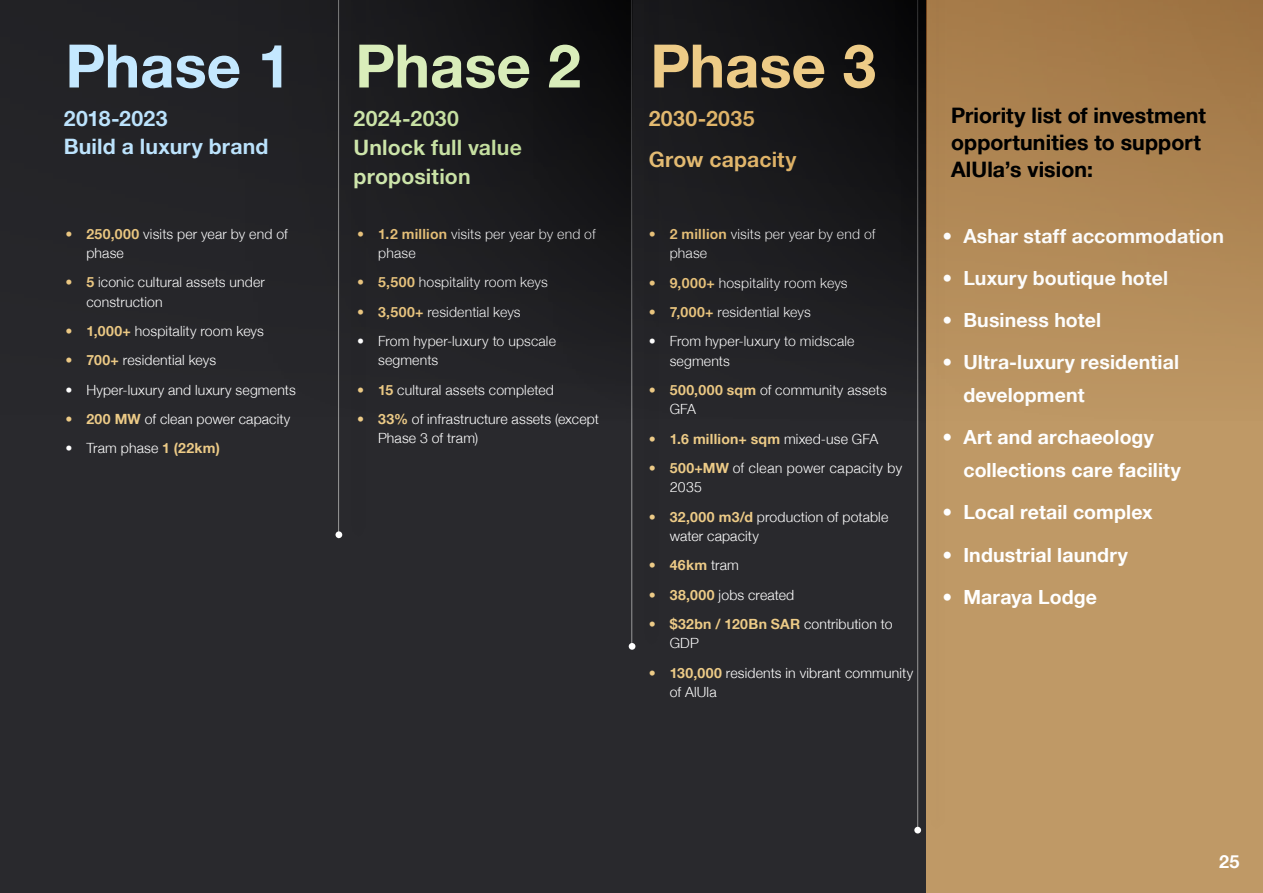
<style>
.page{position:relative;width:1263px;height:893px;background:#fff}
.page>*{position:absolute;margin:0;border:0;box-sizing:border-box;transform-origin:0 0}
.t1{font:700 60px "Helvetica Neue LT Arabic";color:#c4e8ff}
.t2{font:700 21.3px/27px "Helvetica Neue LT Arabic";letter-spacing:.005em;color:#000}
.t3{font:700 21.3px/29px "Helvetica Neue LT Arabic";letter-spacing:.005em;color:#d9edba}
.t4{font:700 21.3px/28.5px "Helvetica Neue LT Arabic";letter-spacing:.01em;color:#c4e8ff}
.t5{font:700 21.3px/41px "Helvetica Neue LT Arabic";letter-spacing:.01em;color:#edcb87}
.t6{font:700 19.5px/33px "Helvetica Neue LT Arabic";letter-spacing:.005em;color:#fff}
.t7{font:700 18px "Helvetica Neue LT Arabic";color:#fff}
.t8{font:300 14.1px/20px "Helvetica Neue LT Arabic";letter-spacing:.01em;color:#fff}
.t9{font:700 14.1px "Helvetica Neue LT Arabic";letter-spacing:.015em;color:#edcb87}
.t10{font:300 14.1px/20px "Helvetica";color:#fff}
.s1{color:#d9edba}
.s2{color:#edcb87}
.s3{font-weight:700;color:#edcb87}
.s4{font-weight:300;color:#fff}
.s5{font-family:"Helvetica Neue LT Arabic";font-weight:700;color:#edcb87}
</style>
<div class="page">
<div style="left:922px;top:0;width:341px;height:893px;background:#bf9966"></div>
<div style="left:0;top:0;width:925px;height:893px;background:#29292d"></div>
<hr style="left:338px;top:0;width:1px;height:538px;background:#999">
<hr style="left:631px;top:0;width:1px;height:646px;background:#999">
<hr style="left:917px;top:0;width:1px;height:830px;background:#999">
<div style="left:335px;top:531px;width:7px;height:7px;background:#fff;border-radius:50%"></div>
<div style="left:629px;top:643px;width:6px;height:7px;background:#fff;border-radius:50%"></div>
<div style="left:914px;top:827px;width:7px;height:6px;background:#fff;border-radius:50%"></div>
<img style="left:510px;top:0;width:361px;height:424px">
<img style="left:871px;top:0;width:392px;height:424px">
<h1 class="t1" style="left:65px;top:32px;width:812px">Phase 1 <span class="s1">Phase 2</span> <span class="s2">Phase 3</span></h1>
<h2 class="t4" style="left:64px;top:104px;width:206px">2018-2023<br>Build a luxury brand</h2>
<h2 class="t3" style="left:354px;top:104px;width:170px">2024-2030<br>Unlock full value proposition</h2>
<h2 class="t5" style="left:649px;top:98px;width:149px">2030-2035<br>Grow capacity</h2>
<h2 class="t2" style="left:951px;top:102px;width:256px">Priority list of investment opportunities to support<br>AlUla’s vision:</h2>
<p class="t8" style="left:86px;top:224px;width:203px;text-indent:-21px"><span class="s3">• 250,000</span> visits per year by end of phase</p>
<p class="t8" style="left:86px;top:273px;width:180px;text-indent:-21px"><span class="s3">• 5</span> iconic cultural assets under construction</p>
<p class="t8" style="left:65px;top:322px;width:200px"><span class="s3">• 1,000+</span> hospitality room keys</p>
<p class="t8" style="left:65px;top:351px;width:152px"><span class="s3">• 700+</span> residential keys</p>
<p class="t8" style="left:65px;top:380px;width:232px">• Hyper-luxury and luxury segments</p>
<p class="t8" style="left:65px;top:409px;width:227px"><span class="s3">• 200 MW</span> of clean power capacity</p>
<p class="t8" style="left:65px;top:438px;width:156px">• Tram phase <span class="s3">1 (22km)</span></p>
<p class="t8" style="left:378px;top:224px;width:219px;text-indent:-21px"><span class="s3">• 1.2 million</span> visits per year by end of phase</p>
<p class="t8" style="left:357px;top:273px;width:192px"><span class="s3">• 5,500</span> hospitality room keys</p>
<p class="t8" style="left:357px;top:302px;width:165px"><span class="s3">• 3,500+</span> residential keys</p>
<p class="t8" style="left:378px;top:331px;width:179px;text-indent:-21px">• From hyper-luxury to upscale segments</p>
<p class="t8" style="left:357px;top:380px;width:198px"><span class="s3">• 15</span> cultural assets completed</p>
<p class="t8" style="left:378px;top:409px;width:222px;text-indent:-21px"><span class="s3">• 33%</span> of infrastructure assets (except<br>Phase 3 of tram)</p>
<p class="t8" style="left:670px;top:224px;width:207px;text-indent:-21px"><span class="s3">• 2 million</span> visits per year by end of phase</p>
<p class="t8" style="left:649px;top:273px;width:200px"><span class="s3">• 9,000+</span> hospitality room keys</p>
<p class="t8" style="left:649px;top:302px;width:164px"><span class="s3">• 7,000+</span> residential keys</p>
<p class="t8" style="left:670px;top:331px;width:186px;text-indent:-21px">• From hyper-luxury to midscale segments</p>
<p class="t8" style="left:670px;top:380px;width:219px;text-indent:-21px"><span class="s3">• 500,000 sqm</span> of community assets<br>GFA</p>
<p class="t9" style="left:649px;top:430px;width:231px">• 1.6 million+ sqm <span class="s4">mixed-use GFA</span></p>
<p class="t10" style="left:670px;top:457px;width:234px;text-indent:-21px"><span class="s5">• 500+MW</span> of clean power capacity by<br>2035</p>
<p class="t8" style="left:670px;top:507px;width:220px;text-indent:-21px"><span class="s3">• 32,000 m3/d</span> production of potable water capacity</p>
<p class="t9" style="left:649px;top:557px;width:92px">• 46km <span class="s4">tram</span></p>
<p class="t8" style="left:649px;top:585px;width:147px"><span class="s3">• 38,000</span> jobs created</p>
<p class="t8" style="left:670px;top:614px;width:224px;text-indent:-21px"><span class="s3">• $32bn / 120Bn SAR</span> contribution to<br>GDP</p>
<p class="t8" style="left:670px;top:663px;width:245px;text-indent:-21px"><span class="s3">• 130,000</span> residents in vibrant community of AlUla</p>
<h3 class="t6" style="left:942px;top:219px;width:283px">• Ashar staff accommodation</h3>
<h3 class="t6" style="left:942px;top:261px;width:227px">• Luxury boutique hotel</h3>
<h3 class="t6" style="left:942px;top:304px;width:160px">• Business hotel</h3>
<h3 class="t6" style="left:963px;top:346px;width:217px;text-indent:-21px">• Ultra-luxury residential development</h3>
<h3 class="t6" style="left:963px;top:421px;width:219px;text-indent:-21px">• Art and archaeology collections care facility</h3>
<h3 class="t6" style="left:942px;top:496px;width:212px">• Local retail complex</h3>
<h3 class="t6" style="left:942px;top:538px;width:187px">• Industrial laundry</h3>
<h3 class="t6" style="left:942px;top:580px;width:156px">• Maraya Lodge</h3>
<p class="t7" style="left:1219px;top:851px;width:22px">25</p>
</div>
